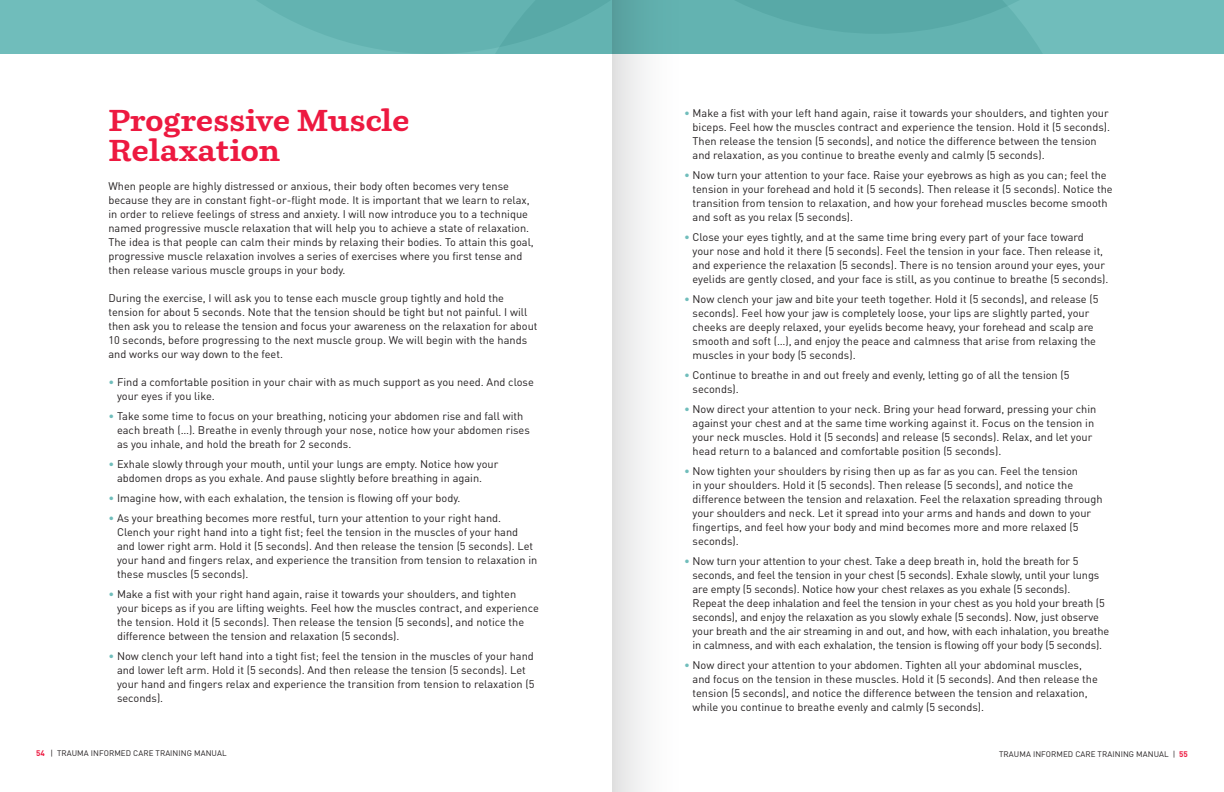
<style>
.page{position:relative;width:1224px;height:792px;background:#fff}
.page>*{position:absolute;margin:0;border:0;box-sizing:border-box;transform-origin:0 0}
.t1{font:700 30px/30px "Parry";color:#ed1940}
.t2{font:11px/14px "DIN";color:#231f20}
.t3{font:8px "DIN";letter-spacing:.01em;color:#231f20}
.s1{color:#70bdbb}
.s2{font-weight:700;color:#ed1940}
</style>
<div class="page">
<div style="left:0;top:0;width:1224px;height:54px;background:#70bdbb"></div>
<svg style="left:257px;top:0;width:785px;height:54px"></svg>
<svg style="left:612px;top:0;width:71px;height:792px"></svg>
<h1 class="t1" style="left:108px;top:105px;width:303px">Progressive Muscle<br>Relaxation</h1>
<p class="t2" style="left:108px;top:179px;width:427px">When people are highly distressed or anxious, their body often becomes very tense because they are in constant fight-or-flight mode. It is important that we learn to relax, in order to relieve feelings of stress and anxiety. I will now introduce you to a technique named progressive muscle relaxation that will help you to achieve a state of relaxation.<br>The idea is that people can calm their minds by relaxing their bodies. To attain this goal, progressive muscle relaxation involves a series of exercises where you first tense and then release various muscle groups in your body.</p>
<p class="t2" style="left:108px;top:291px;width:431px">During the exercise, I will ask you to tense each muscle group tightly and hold the tension for about 5 seconds. Note that the tension should be tight but not painful. I will then ask you to release the tension and focus your awareness on the relaxation for about 10 seconds, before progressing to the next muscle group. We will begin with the hands and works our way down to the feet.</p>
<p class="t2" style="left:117px;top:375px;width:418px;text-indent:-9px"><span class="s1">•</span> Find a comfortable position in your chair with as much support as you need. And close your eyes if you like.</p>
<p class="t2" style="left:117px;top:409px;width:414px;text-indent:-9px"><span class="s1">•</span> Take some time to focus on your breathing, noticing your abdomen rise and fall with each breath (…). Breathe in evenly through your nose, notice how your abdomen rises as you inhale, and hold the breath for 2 seconds.</p>
<p class="t2" style="left:117px;top:457px;width:383px;text-indent:-9px"><span class="s1">•</span> Exhale slowly through your mouth, until your lungs are empty. Notice how your abdomen drops as you exhale. And pause slightly before breathing in again.</p>
<p class="t2" style="left:108px;top:491px;width:354px"><span class="s1">•</span> I magine how, with each exhalation, the tension is flowing off your body.</p>
<p class="t2" style="left:117px;top:511px;width:422px;text-indent:-9px"><span class="s1">•</span> As your breathing becomes more restful, turn your attention to your right hand.<br>Clench your right hand into a tight fist; feel the tension in the muscles of your hand and lower right arm. Hold it (5 seconds). And then release the tension (5 seconds). Let your hand and fingers relax, and experience the transition from tension to relaxation in these muscles (5 seconds).</p>
<p class="t2" style="left:117px;top:587px;width:423px;text-indent:-9px"><span class="s1">•</span> Make a fist with your right hand again, raise it towards your shoulders, and tighten your biceps as if you are lifting weights. Feel how the muscles contract, and experience the tension. Hold it (5 seconds). Then release the tension (5 seconds), and notice the difference between the tension and relaxation (5 seconds).</p>
<p class="t2" style="left:117px;top:649px;width:419px;text-indent:-9px"><span class="s1">•</span> Now clench your left hand into a tight fist; feel the tension in the muscles of your hand and lower left arm. Hold it (5 seconds). And then release the tension (5 seconds). Let your hand and fingers relax and experience the transition from tension to relaxation (5 seconds).</p>
<p class="t2" style="left:693px;top:106px;width:419px;text-indent:-9px"><span class="s1">•</span> Make a fist with your left hand again, raise it towards your shoulders, and tighten your biceps. Feel how the muscles contract and experience the tension. Hold it (5 seconds).<br>Then release the tension (5 seconds), and notice the difference between the tension and relaxation, as you continue to breathe evenly and calmly (5 seconds).</p>
<p class="t2" style="left:693px;top:168px;width:422px;text-indent:-9px"><span class="s1">•</span> Now turn your attention to your face. Raise your eyebrows as high as you can; feel the tension in your forehead and hold it (5 seconds). Then release it (5 seconds). N otice the transition from tension to relaxation, and how your forehead muscles become smooth and soft as you relax (5 seconds).</p>
<p class="t2" style="left:693px;top:230px;width:417px;text-indent:-9px"><span class="s1">•</span> Close your eyes tightly, and at the same time bring every part of your face toward<br>your nose and hold it there (5 seconds). Feel the tension in your face. Then release it, and experience the relaxation (5 seconds). There is no tension around your eyes, your eyelids are gently closed, and your face is still, as you continue to breathe (5 seconds).</p>
<p class="t2" style="left:693px;top:292px;width:407px;text-indent:-9px"><span class="s1">•</span> N ow clench your jaw and bite your teeth together. Hold it (5 seconds), and release (5 seconds). Feel how your jaw is completely loose, your lips are slightly parted, your cheeks are deeply relaxed, your eyelids become heavy, your forehead and scalp are smooth and soft (…), and enjoy the peace and calmness that arise from relaxing the muscles in your body (5 seconds).</p>
<p class="t2" style="left:693px;top:368px;width:378px;text-indent:-9px"><span class="s1">•</span> Continue to breathe in and out freely and evenly, letting go of all the tension (5 seconds).</p>
<p class="t2" style="left:693px;top:402px;width:405px;text-indent:-9px"><span class="s1">•</span> Now direct your attention to your neck. Bring your head forward, pressing your chin against your chest and at the same time working against it. Focus on the tension in your neck muscles. Hold it (5 seconds) and release (5 seconds). Relax, and let your head return to a balanced and comfortable position (5 seconds).</p>
<p class="t2" style="left:693px;top:464px;width:412px;text-indent:-9px"><span class="s1">•</span> Now tighten your shoulders by rising then up as far as you can. Feel the tension<br>in your shoulders. Hold it (5 seconds). Then release (5 seconds), and notice the difference between the tension and relaxation. Feel the relaxation spreading through your shoulders and neck. Let it spread into your arms and hands and down to your fingertips, and feel how your body and mind becomes more and more relaxed (5 seconds).</p>
<p class="t2" style="left:693px;top:554px;width:418px;text-indent:-9px"><span class="s1">•</span> Now turn your attention to your chest. Take a deep breath in, hold the breath for 5 seconds, and feel the tension in your chest (5 seconds). Exhale slowly, until your lungs are empty (5 seconds). N otice how your chest relaxes as you exhale (5 seconds).<br>Repeat the deep inhalation and feel the tension in your chest as you hold your breath (5 seconds), and enjoy the relaxation as you slowly exhale (5 seconds). N ow, just observe your breath and the air streaming in and out, and how, with each inhalation, you breathe in calmness, and with each exhalation, the tension is flowing off your body (5 seconds).</p>
<p class="t2" style="left:693px;top:658px;width:407px;text-indent:-9px"><span class="s1">•</span> Now direct your attention to your abdomen. Tighten all your abdominal muscles, and focus on the tension in these muscles. Hold it (5 seconds). And then release the tension (5 seconds), and notice the difference between the tension and relaxation, while you continue to breathe evenly and calmly (5 seconds).</p>
<p class="t3" style="left:36px;top:748px;width:190px"><span class="s2">54</span> | trauma informed care training manual</p>
<p class="t3" style="left:999px;top:749px;width:190px">trauma informed care training manuaL | <span class="s2">55</span></p>
</div>
